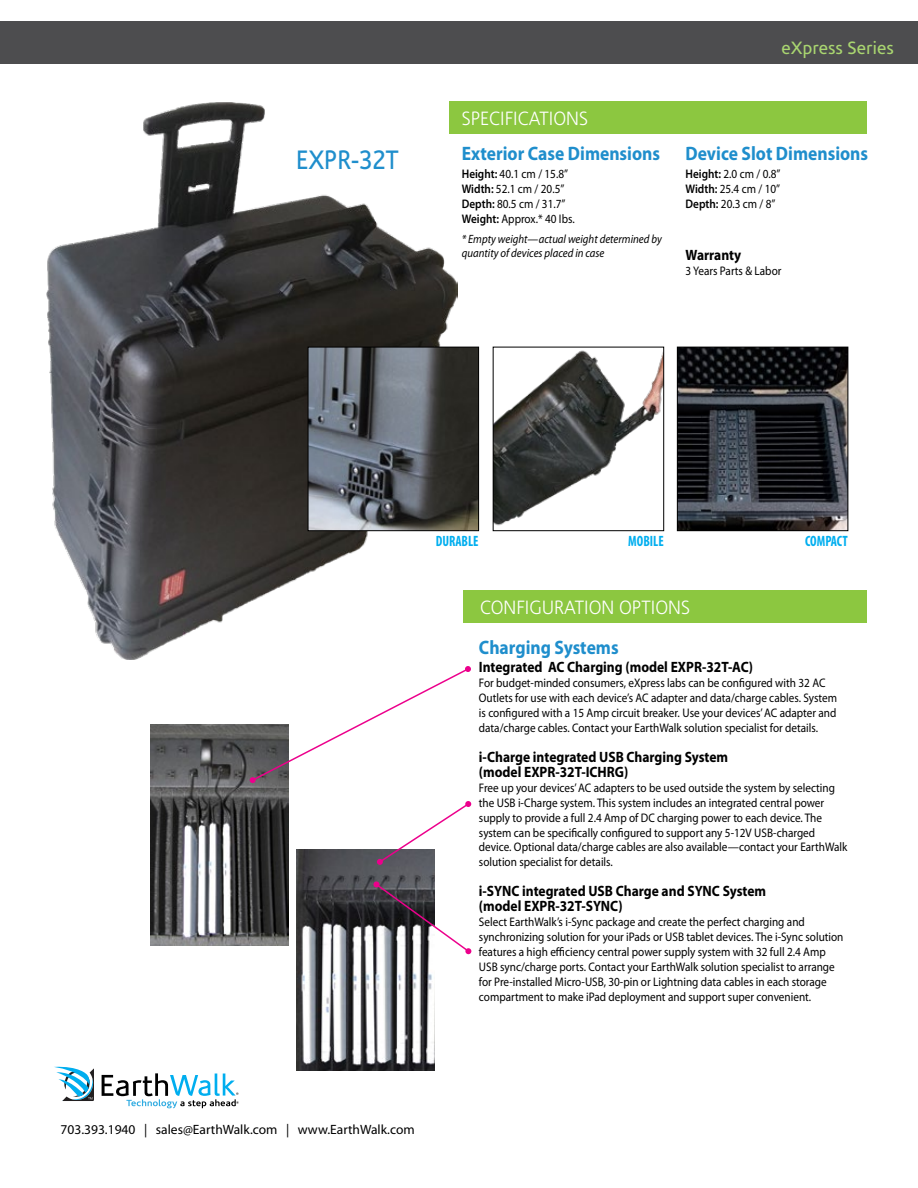
<style>
.page{position:relative;width:918px;height:1188px;background:#fff}
.page>*{position:absolute;margin:0;border:0;box-sizing:border-box;transform-origin:0 0}
.t1{font:27px "Corisande";color:#1f8ecc;scale:.9 1}
.t2{font:700 19.5px "Myriad Pro";color:#1f8ecc;scale:.9 1}
.t3{font:300 19.5px "Corisande";color:#fff;scale:.95 1}
.t4{font:18px "Corisande";color:#a9d570}
.t5{font:700 15px/15px "Myriad Pro";color:#000;scale:.9 1}
.t6{font:700 condensed 15px "Myriad Pro";color:#00aeef;scale:.9 1}
.t7{font:13.5px "Myriad Pro";color:#000}
.t8{font:12.45px/15px "Myriad Pro";color:#000;scale:.9 1}
.t9{font:italic 12px/14.4px "Myriad Pro";color:#000;scale:.9 1}
.s1{font-weight:600}
</style>
<div class="page">
<svg style="left:54px;top:1066px;width:40px;height:35px"></svg>
<svg style="left:102px;top:1073px;width:137px;height:35px"></svg>
<div style="left:0;top:21px;width:918px;height:43px;background:#4d4d4f"></div>
<div style="left:449px;top:101px;width:418px;height:33px;background:#8cc740"></div>
<div style="left:464px;top:590px;width:403px;height:32px;background:#8cc740"></div>
<img style="left:150px;top:725px;width:138px;height:221px">
<img style="left:296px;top:850px;width:139px;height:221px">
<svg style="left:250px;top:666px;width:221px;height:117px"></svg>
<svg style="left:373px;top:881px;width:98px;height:73px"></svg>
<img style="left:46px;top:102px;width:412px;height:557px">
<img style="left:679px;top:349px;width:167px;height:180px">
<div style="left:677px;top:347px;width:171px;height:184px;border:1px solid #000"></div>
<img style="left:495px;top:350px;width:167px;height:176px">
<div style="left:493px;top:347px;width:171px;height:184px;border:1px solid #000"></div>
<img style="left:310px;top:349px;width:167px;height:180px">
<div style="left:308px;top:347px;width:171px;height:184px;border:1px solid #000"></div>
<svg style="left:377px;top:801px;width:94px;height:64px"></svg>
<h1 class="t1" style="left:296px;top:145px;width:115px">EXPR-32T</h1>
<h2 class="t3" style="left:462px;top:108px;width:134px">SPECIFICATIONS</h2>
<h2 class="t2" style="left:462px;top:142px;width:222px">Exterior Case Dimensions</h2>
<p class="t8" style="left:462px;top:166px;width:127px"><span class="s1">Height:</span> 40.1 cm / 15.8”<br><span class="s1">Width:</span> 52.1 cm / 20.5”<br><span class="s1">Depth:</span> 80.5 cm / 31.7”<br><span class="s1">Weight:</span> Approx.* 40 Ibs.</p>
<p class="t9" style="left:462px;top:232px;width:224px">* Empty weight—actual weight determined by quantity of devices placed in case</p>
<h3 class="t4" style="left:781px;top:38px;width:114px">eXpress Series</h3>
<h2 class="t2" style="left:686px;top:142px;width:204px">Device Slot Dimensions</h2>
<p class="t8" style="left:686px;top:166px;width:107px;text-align:justify"><span class="s1">Height:</span> 2.0 cm / 0.8” <span class="s1">Width:</span> 25.4 cm / 10” <span class="s1">Depth:</span> 20.3 cm / 8”</p>
<p class="t5" style="left:686px;top:248px;width:63px">Warranty</p>
<p class="t8" style="left:686px;top:264px;width:108px">3 Years Parts &amp; Labor</p>
<p class="t6" style="left:436px;top:532px;width:49px">DURABLE</p>
<p class="t6" style="left:628px;top:532px;width:41px">MOBILE</p>
<h2 class="t3" style="left:480px;top:597px;width:222px">CONFIGURATION OPTIONS</h2>
<p class="t6" style="left:805px;top:532px;width:49px">COMPACT</p>
<h2 class="t2" style="left:479px;top:637px;width:157px">Charging Systems</h2>
<p class="t5" style="left:479px;top:660px;width:306px">Integrated AC Charging (model EXPR-32T-AC)</p>
<p class="t8" style="left:479px;top:676px;width:399px">For budget-minded consumers, eXpress labs can be configured with 32 AC Outlets for use with each device’s AC adapter and data/charge cables. System is configured with a 15 Amp circuit breaker. Use your devices’ AC adapter and data/charge cables. Contact your EarthWalk solution specialist for details.</p>
<p class="t5" style="left:479px;top:749px;width:279px">i-Charge integrated USB Charging System (model EXPR-32T-ICHRG)</p>
<p class="t8" style="left:479px;top:780px;width:411px">Free up your devices’ AC adapters to be used outside the system by selecting the USB i-Charge system. This system includes an integrated central power supply to provide a full 2.4 Amp of DC charging power to each device. The system can be specifically configured to support any 5-12V USB-charged device. Optional data/charge cables are also available—contact your EarthWalk solution specialist for details.</p>
<p class="t5" style="left:479px;top:884px;width:321px">i-SYNC integrated USB Charge and SYNC System (model EXPR-32T-SYNC)</p>
<p class="t8" style="left:479px;top:915px;width:407px">Select EarthWalk’s i-Sync package and create the perfect charging and synchronizing solution for your iPads or USB tablet devices. The i-Sync solution features a high efficiency central power supply system with 32 full 2.4 Amp USB sync/charge ports. Contact your EarthWalk solution specialist to arrange for Pre-installed Micro-USB, 30-pin or Lightning data cables in each storage compartment to make iPad deployment and support super convenient.</p>
<p class="t7" style="left:61px;top:1122px;width:356px">703.393.1940 | sales@EarthWalk.com | www.EarthWalk.com</p>
</div>
